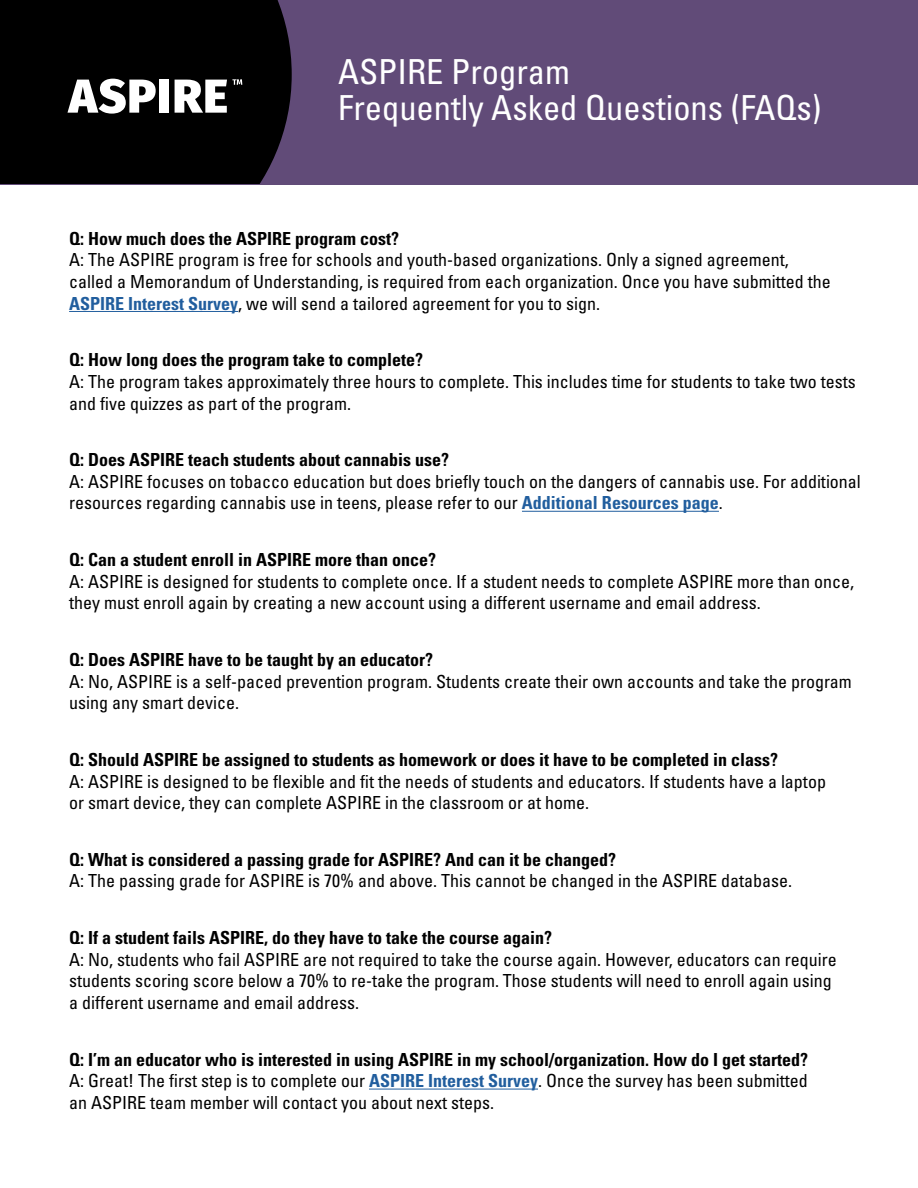
<style>
.page{position:relative;width:918px;height:1188px;background:#fff}
.page>*{position:absolute;margin:0;border:0;box-sizing:border-box;transform-origin:0 0}
.t1{font:condensed 34.5px/36px "Univers LT Std";color:#fff}
.t2{font:condensed 18px/21.6px "Univers LT Std";color:#000}
.t3{font:700 condensed 18px "Univers LT Std";color:#000}
.s1{font-weight:700;color:#215e9e}
.s2{font-weight:700}
</style>
<div class="page">
<hr style="left:69px;top:311px;width:169px;height:1px;background:#215e9e">
<hr style="left:522px;top:511px;width:197px;height:1px;background:#215e9e">
<hr style="left:369px;top:1089px;width:169px;height:1px;background:#215e9e">
<div style="left:0;top:0;width:918px;height:185px;background:#614b78"></div>
<div style="left:0;top:0;width:292px;height:183px;background:#000"></div>
<svg style="left:67px;top:79px;width:89px;height:35px"></svg>
<div style="left:160px;top:80px;width:9px;height:33px;background:#fff"></div>
<svg style="left:175px;top:79px;width:67px;height:34px"></svg>
<h1 class="t1" style="left:338px;top:54px;width:485px">ASPIRE Program<br>Frequently Asked Questions (FAQs)</h1>
<p class="t3" style="left:69px;top:227px;width:331px">Q: How much does the ASPIRE program cost?</p>
<p class="t2" style="left:69px;top:249px;width:763px">A: The ASPIRE program is free for schools and youth-based organizations. Only a signed agreement, called a Memorandum of Understanding, is required from each organization. Once you have submitted the<br><span class="s1">ASPIRE Interest Survey</span>, we will send a tailored agreement for you to sign.</p>
<p class="t3" style="left:69px;top:349px;width:355px">Q: How long does the program take to complete?</p>
<p class="t2" style="left:69px;top:371px;width:788px">A: The program takes approximately three hours to complete. This includes time for students to take two tests and five quizzes as part of the program.</p>
<p class="t3" style="left:69px;top:449px;width:381px">Q: Does ASPIRE teach students about cannabis use?</p>
<p class="t2" style="left:69px;top:470px;width:793px">A: ASPIRE focuses on tobacco education but does briefly touch on the dangers of cannabis use. For additional resources regarding cannabis use in teens, please refer to our <span class="s1">Additional Resources page</span>.</p>
<p class="t3" style="left:69px;top:549px;width:368px">Q: Can a student enroll in ASPIRE more than once?</p>
<p class="t2" style="left:69px;top:570px;width:786px">A: ASPIRE is designed for students to complete once. If a student needs to complete ASPIRE more than once, they must enroll again by creating a new account using a different username and email address.</p>
<p class="t3" style="left:69px;top:649px;width:365px">Q: Does ASPIRE have to be taught by an educator?</p>
<p class="t2" style="left:69px;top:670px;width:784px">A: No, ASPIRE is a self-paced prevention program. Students create their own accounts and take the program using any smart device.</p>
<p class="t3" style="left:69px;top:749px;width:710px">Q: Should ASPIRE be assigned to students as homework or does it have to be completed in class?</p>
<p class="t2" style="left:69px;top:770px;width:758px">A: ASPIRE is designed to be flexible and fit the needs of students and educators. If students have a laptop or smart device, they can complete ASPIRE in the classroom or at home.</p>
<p class="t3" style="left:69px;top:848px;width:548px">Q: What is considered a passing grade for ASPIRE? And can it be changed?</p>
<p class="t2" style="left:69px;top:870px;width:724px">A: The passing grade for ASPIRE is 70% and above. This cannot be changed in the ASPIRE database.</p>
<p class="t3" style="left:69px;top:927px;width:484px">Q: If a student fails ASPIRE, do they have to take the course again?</p>
<p class="t2" style="left:69px;top:948px;width:769px">A: No, students who fail ASPIRE are not required to take the course again. However, educators can require students scoring score below a 70% to re-take the program. Those students will need to enroll again using a different username and email address.</p>
<p class="t2" style="left:69px;top:1048px;width:740px;text-align:justify"><span class="s2">Q: I’m an educator who is interested in using ASPIRE in my school/organization. How do I get started?<br></span>A: Great! The first step is to complete our <span class="s1">ASPIRE Interest Survey</span>. Once the survey has been submitted an ASPIRE team member will contact you about next steps.</p>
</div>
